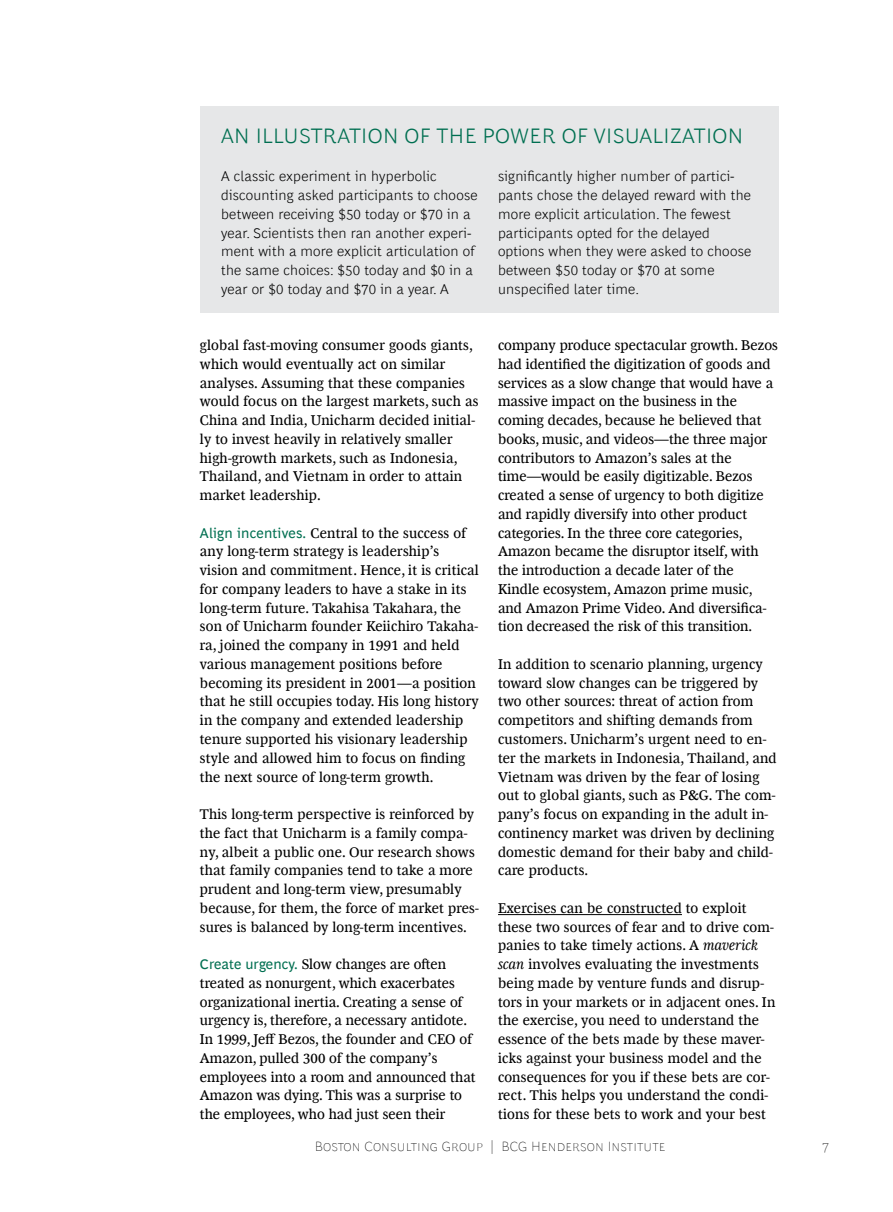
<style>
.page{position:relative;width:893px;height:1212px;background:#fff}
.page>*{position:absolute;margin:0;border:0;box-sizing:border-box;transform-origin:0 0}
.t1{font:300 21px "Henderson BCG Sans";letter-spacing:.015em;color:#006f51}
.t2{font:14.25px/18.8px "Henderson BCG Serif";letter-spacing:.015em;color:#000}
.t3{font:300 14.25px/18.8px "Henderson BCG Sans";letter-spacing:.015em;color:#000}
.t4{font:100 13.5px "Henderson BCG Sans";letter-spacing:.01em;color:#000}
.s1{font-family:"Henderson BCG Sans";color:#006f51}
.s2{font-style:italic}
</style>
<div class="page">
<hr style="left:498px;top:914px;width:184px;height:1px;background:#000">
<div style="left:200px;top:106px;width:578px;height:207px;background:#e6e7e8"></div>
<h1 class="t1" style="left:221px;top:120px;width:524px">AN ILLUSTRATION OF THE POWER OF VISUALIZATION</h1>
<p class="t3" style="left:221px;top:166px;width:258px">A classic experiment in hyperbolic discounting asked participants to choose between receiving $50 today or $70 in a year. Scientists then ran another experi&shy;ment with a more explicit articulation of the same choices: $50 today and $0 in a year or $0 today and $70 in a year. A</p>
<p class="t3" style="left:498px;top:166px;width:255px">significantly higher number of partici&shy;pants chose the delayed reward with the more explicit articulation. The fewest participants opted for the delayed options when they were asked to choose between $50 today or $70 at some unspecified later time.</p>
<p class="t2" style="left:200px;top:335px;width:280px">global fast-moving consumer goods giants, which would eventually act on similar analyses. Assuming that these companies would focus on the largest markets, such as China and India, Unicharm decided initial&shy;ly to invest heavily in relatively smaller high-growth markets, such as Indonesia, Thailand, and Vietnam in order to attain market leadership.</p>
<p class="t2" style="left:200px;top:522px;width:281px"><span class="s1">Align incentives.</span> Central to the success of any long-term strategy is leadership’s vision and commitment. Hence, it is critical for company leaders to have a stake in its long-term future. Takahisa Takahara, the son of Unicharm founder Keiichiro Takaha&shy;ra, joined the company in 1991 and held various management positions before becoming its president in 2001—a position that he still occupies today. His long history in the company and extended leadership tenure supported his visionary leadership style and allowed him to focus on finding the next source of long-term growth.</p>
<p class="t2" style="left:200px;top:804px;width:280px">This long-term perspective is reinforced by the fact that Unicharm is a family compa&shy;ny, albeit a public one. Our research shows that family companies tend to take a more prudent and long-term view, presumably because, for them, the force of market pres&shy;sures is balanced by long-term incentives.</p>
<p class="t2" style="left:200px;top:954px;width:277px"><span class="s1">Create urgency.</span> Slow changes are often treated as nonurgent, which exacerbates organizational inertia. Creating a sense of urgency is, therefore, a necessary antidote.<br>In 1999, Jeff Bezos, the founder and CEO of Amazon, pulled 300 of the company’s employees into a room and announced that Amazon was dying. This was a surprise to the employees, who had just seen their</p>
<p class="t2" style="left:498px;top:335px;width:281px">company produce spectacular growth. Bezos had identified the digitization of goods and services as a slow change that would have a massive impact on the business in the coming decades, because he believed that books, music, and videos—the three major contributors to Amazon’s sales at the time—would be easily digitizable. Bezos created a sense of urgency to both digitize and rapidly diversify into other product categories. In the three core categories, Amazon became the disruptor itself, with the introduction a decade later of the Kindle ecosystem, Amazon prime music, and Amazon Prime Video. And diversifica&shy;tion decreased the risk of this transition.</p>
<p class="t2" style="left:498px;top:654px;width:280px">In addition to scenario planning, urgency toward slow changes can be triggered by two other sources: threat of action from competitors and shifting demands from customers. Unicharm’s urgent need to en&shy;ter the markets in Indonesia, Thailand, and Vietnam was driven by the fear of losing out to global giants, such as P&amp;G. The com&shy;pany’s focus on expanding in the adult in&shy;continency market was driven by declining domestic demand for their baby and child&shy;care products.</p>
<p class="t2" style="left:498px;top:897px;width:279px">Exercises can be constructed to exploit these two sources of fear and to drive com&shy;panies to take timely actions. A <span class="s2">maverick scan</span> involves evaluating the investments being made by venture funds and disrup&shy;tors in your markets or in adjacent ones. In the exercise, you need to understand the essence of the bets made by these maver&shy;icks against your business model and the consequences for you if these bets are cor&shy;rect. This helps you understand the condi&shy;tions for these bets to work and your best</p>
<p class="t4" style="left:315px;top:1136px;width:352px">Boston Consulting Group | BCG Henderson Institute</p>
<p class="t4" style="left:822px;top:1136px;width:9px">7</p>
</div>
